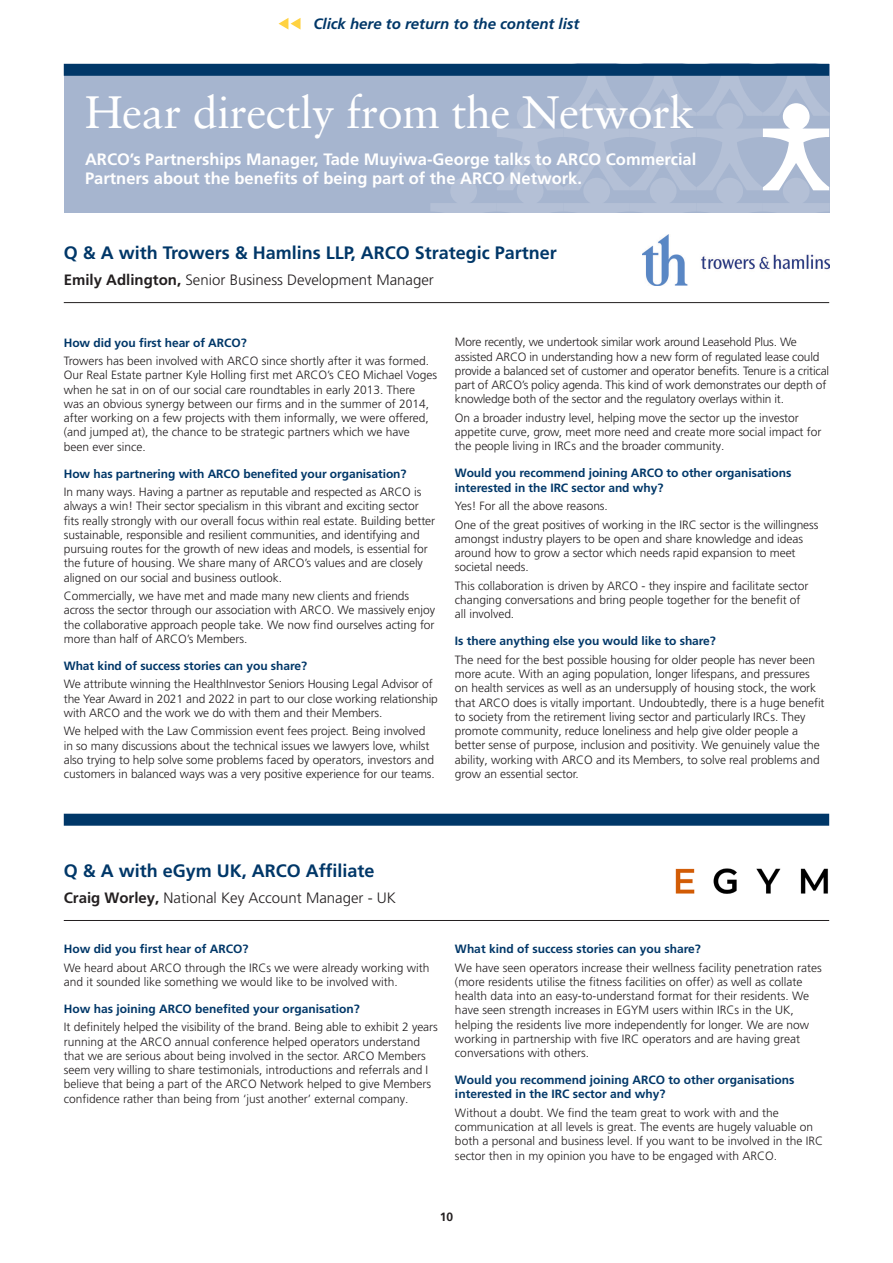
<style>
.page{position:relative;width:893px;height:1263px;background:#fff}
.page>*{position:absolute;margin:0;border:0;box-sizing:border-box;transform-origin:0 0}
.t1{font:45px "Sabon";letter-spacing:-.01em;color:#fff}
.t2{font:700 18px "Frutiger LT Pro";color:#003768}
.t3{font:700 16.5px/19.5px "Frutiger LT Pro";color:#fff}
.t4{font:300 15px "Frutiger LT Pro";color:#231f20}
.t5{font:italic 700 15px "Frutiger LT Pro";color:#003768}
.t6{font:300 12px/14.2px "Frutiger LT Pro";letter-spacing:-.005em;color:#231f20}
.t7{font:700 12px/14.2px "Frutiger LT Pro";letter-spacing:-.005em;color:#003768}
.t8{font:700 12px "Frutiger LT Pro";color:#231f20}
.s1{font-weight:700}
</style>
<div class="page">
<svg style="left:279px;top:18px;width:22px;height:12px"></svg>
<div style="left:64px;top:64px;width:765px;height:149px;background:#a6b5cf"></div>
<svg style="left:431px;top:76px;width:398px;height:137px"></svg>
<div style="left:64px;top:64px;width:765px;height:12px;background:#003768"></div>
<div style="left:64px;top:814px;width:765px;height:12px;background:#003768"></div>
<hr style="left:64px;top:302px;width:765px;height:1px;background:#231f20">
<img style="left:642px;top:234px;width:187px;height:52px">
<img style="left:675px;top:868px;width:153px;height:26px">
<hr style="left:64px;top:920px;width:765px;height:1px;background:#231f20">
<p class="t5" style="left:314px;top:15px;width:267px">Click here to return to the content list</p>
<h1 class="t1" style="left:85px;top:84px;width:611px">Hear directly from the Network</h1>
<h3 class="t3" style="left:85px;top:149px;width:613px">ARCO’s Partnerships Manager, Tade Muyiwa-George talks to ARCO Commercial<br>Partners about the benefits of being part of the ARCO Network.</h3>
<h2 class="t2" style="left:64px;top:242px;width:495px">Q &amp; A with Trowers &amp; Hamlins LLP, ARCO Strategic Partner</h2>
<p class="t4" style="left:64px;top:271px;width:372px"><span class="s1">Emily Adlington,</span> Senior Business Development Manager</p>
<p class="t7" style="left:64px;top:335px;width:184px">How did you first hear of ARCO?</p>
<p class="t6" style="left:64px;top:354px;width:375px">Trowers has been involved with ARCO since shortly after it was formed.<br>Our Real Estate partner Kyle Holling first met ARCO’s CEO Michael Voges when he sat in on of our social care roundtables in early 2013. There was an obvious synergy between our firms and in the summer of 2014, after working on a few projects with them informally, we were offered, (and jumped at), the chance to be strategic partners which we have been ever since.</p>
<p class="t7" style="left:64px;top:466px;width:344px">How has partnering with ARCO benefited your organisation?</p>
<p class="t6" style="left:64px;top:485px;width:373px">In many ways. Having a partner as reputable and respected as ARCO is always a win! Their sector specialism in this vibrant and exciting sector fits really strongly with our overall focus within real estate. Building better sustainable, responsible and resilient communities, and identifying and pursuing routes for the growth of new ideas and models, is essential for the future of housing. We share many of ARCO’s values and are closely aligned on our social and business outlook.</p>
<p class="t6" style="left:64px;top:589px;width:373px">Commercially, we have met and made many new clients and friends across the sector through our association with ARCO. We massively enjoy the collaborative approach people take. We now find ourselves acting for more than half of ARCO’s Members.</p>
<p class="t7" style="left:64px;top:658px;width:245px">What kind of success stories can you share?</p>
<p class="t6" style="left:64px;top:677px;width:376px">We attribute winning the HealthInvestor Seniors Housing Legal Advisor of the Year Award in 2021 and 2022 in part to our close working relationship with ARCO and the work we do with them and their Members.</p>
<p class="t6" style="left:64px;top:724px;width:373px">We helped with the Law Commission event fees project. Being involved in so many discussions about the technical issues we lawyers love, whilst also trying to help solve some problems faced by operators, investors and customers in balanced ways was a very positive experience for our teams.</p>
<p class="t6" style="left:455px;top:335px;width:376px">More recently, we undertook similar work around Leasehold Plus. We assisted ARCO in understanding how a new form of regulated lease could provide a balanced set of customer and operator benefits. Tenure is a critical part of ARCO’s policy agenda. This kind of work demonstrates our depth of knowledge both of the sector and the regulatory overlays within it.</p>
<p class="t6" style="left:455px;top:411px;width:368px">On a broader industry level, helping move the sector up the investor appetite curve, grow, meet more need and create more social impact for the people living in IRCs and the broader community.</p>
<p class="t7" style="left:455px;top:466px;width:338px">Would you recommend joining ARCO to other organisations interested in the IRC sector and why?</p>
<p class="t6" style="left:455px;top:497px;width:365px;line-height:18.5px">Yes! For all the above reasons.<br>One of the great positives of working in the IRC sector is the willingness</p>
<p class="t6" style="left:455px;top:532px;width:350px">amongst industry players to be open and share knowledge and ideas around how to grow a sector which needs rapid expansion to meet societal needs.</p>
<p class="t6" style="left:455px;top:579px;width:355px">This collaboration is driven by ARCO - they inspire and facilitate sector changing conversations and bring people together for the benefit of all involved.</p>
<p class="t7" style="left:455px;top:634px;width:262px">Is there anything else you would like to share?</p>
<p class="t6" style="left:455px;top:653px;width:371px">The need for the best possible housing for older people has never been more acute. With an aging population, longer lifespans, and pressures on health services as well as an undersupply of housing stock, the work that ARCO does is vitally important. Undoubtedly, there is a huge benefit to society from the retirement living sector and particularly IRCs. They promote community, reduce loneliness and help give older people a better sense of purpose, inclusion and positivity. We genuinely value the ability, working with ARCO and its Members, to solve real problems and grow an essential sector.</p>
<h2 class="t2" style="left:64px;top:860px;width:312px">Q &amp; A with eGym UK, ARCO Affiliate</h2>
<p class="t4" style="left:64px;top:889px;width:334px"><span class="s1">Craig Worley,</span> National Key Account Manager - UK</p>
<p class="t7" style="left:64px;top:942px;width:186px">How did you first hear of ARCO?</p>
<p class="t6" style="left:64px;top:960px;width:367px">We heard about ARCO through the IRCs we were already working with and it sounded like something we would like to be involved with.</p>
<p class="t7" style="left:64px;top:1001px;width:298px">How has joining ARCO benefited your organisation?</p>
<p class="t6" style="left:64px;top:1020px;width:376px">It definitely helped the visibility of the brand. Being able to exhibit 2 years running at the ARCO annual conference helped operators understand that we are serious about being involved in the sector. ARCO Members seem very willing to share testimonials, introductions and referrals and I believe that being a part of the ARCO Network helped to give Members confidence rather than being from ‘just another’ external company.</p>
<p class="t7" style="left:455px;top:942px;width:247px">What kind of success stories can you share?</p>
<p class="t6" style="left:455px;top:960px;width:368px">We have seen operators increase their wellness facility penetration rates (more residents utilise the fitness facilities on offer) as well as collate health data into an easy-to-understand format for their residents. We have seen strength increases in EGYM users within IRCs in the UK, helping the residents live more independently for longer. We are now working in partnership with five IRC operators and are having great conversations with others.</p>
<p class="t7" style="left:455px;top:1073px;width:341px">Would you recommend joining ARCO to other organisations interested in the IRC sector and why?</p>
<p class="t6" style="left:455px;top:1105px;width:370px">Without a doubt. We find the team great to work with and the communication at all levels is great. The events are hugely valuable on both a personal and business level. If you want to be involved in the IRC sector then in my opinion you have to be engaged with ARCO.</p>
<p class="t8" style="left:440px;top:1209px;width:15px">10</p>
</div>
